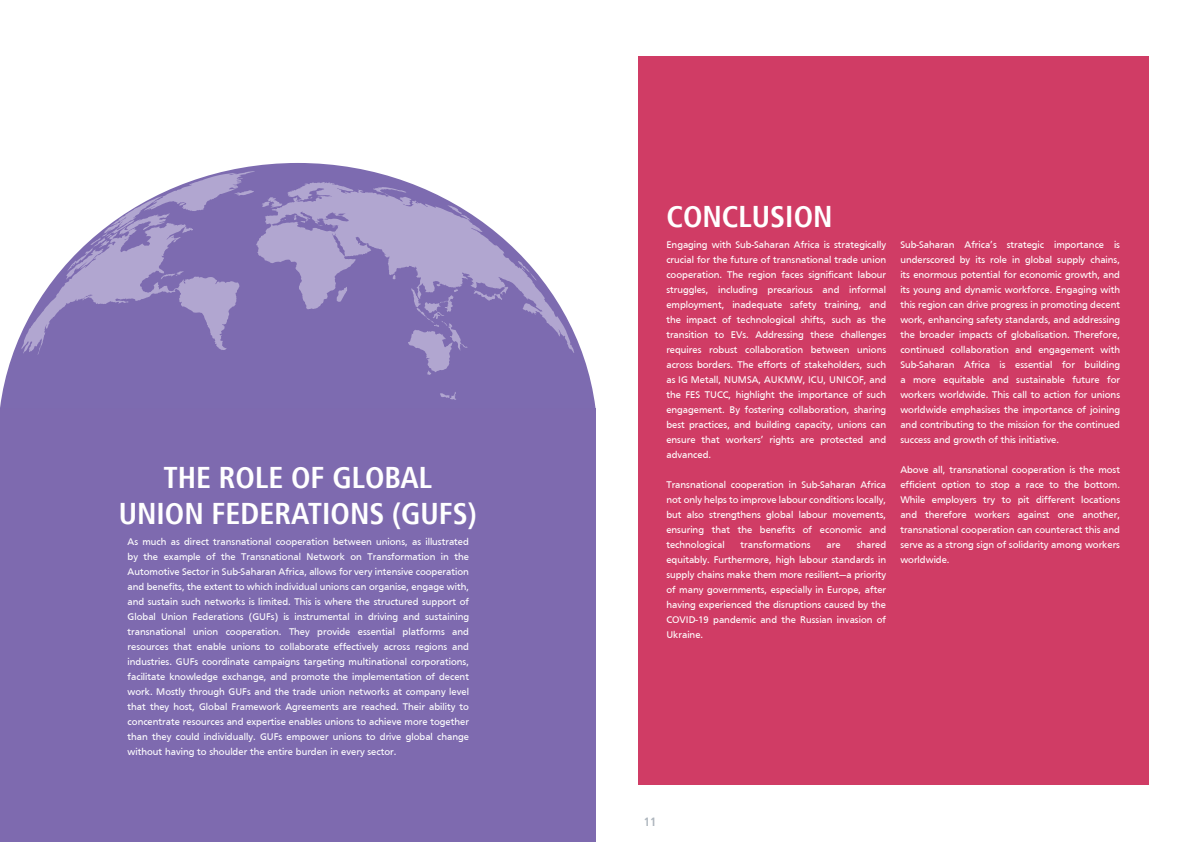
<style>
.page{position:relative;width:1191px;height:842px;background:#fff}
.page>*{position:absolute;margin:0;border:0;box-sizing:border-box;transform-origin:0 0}
.t1{font:700 condensed 30px/36px "Frutiger";color:#fff;text-align:center}
.t2{font:700 condensed 12px "Frutiger";color:#adb5bd}
.t3{font:10px/15px "Frutiger";color:#fff;text-align:justify}
</style>
<div class="page">
<div style="left:0;top:408px;width:595px;height:434px;background:#7e6aaf"></div>
<div style="left:638px;top:57px;width:510px;height:728px;background:#d03c65"></div>
<svg style="left:0;top:163px;width:595px;height:245px;fill:#7d6bb0"></svg>
<svg style="left:440px;top:392px;width:16px;height:8px"></svg>
<svg style="left:408px;top:353px;width:95px;height:22px"></svg>
<svg style="left:356px;top:182px;width:218px;height:171px"></svg>
<svg style="left:21px;top:171px;width:335px;height:184px"></svg>
<h1 class="t1" style="left:119px;top:459px;width:359px">THE ROLE OF GLOBAL<br>UNION FEDERATIONS (GUFS)</h1>
<p class="t3" style="left:128px;top:534px;width:343px">As much as direct transnational cooperation between unions, as illustrated by the example of the Transnational Network on Transformation in the Automotive Sector in Sub-Saharan Africa, allows for very intensive cooperation and benefits, the extent to which individual unions can organise, engage with, and sustain such networks is limited. This is where the structured support of Global Union Federations (GUFs) is instrumental in driving and sustaining transnational union cooperation. They provide essential platforms and resources that enable unions to collaborate effectively across regions and industries. GUFs coordinate campaigns targeting multinational corporations, facilitate knowledge exchange, and promote the implementation of decent work. Mostly through GUFs and the trade union networks at company level that they host, Global Framework Agreements are reached. Their ability to concentrate resources and expertise enables unions to achieve more together than they could individually. GUFs empower unions to drive global change without having to shoulder the entire burden in every sector.</p>
<h1 class="t1" style="left:666px;top:198px;width:168px">CONCLUSION</h1>
<p class="t3" style="left:666px;top:237px;width:221px">Engaging with Sub-Saharan Africa is strategically crucial for the future of transnational trade union cooperation. The region faces significant labour struggles, including precarious and informal employment, inadequate safety training, and the impact of technological shifts, such as the transition to EVs. Addressing these challenges requires robust collaboration between unions across borders. The efforts of stakeholders, such as IG Metall, NUMSA, AUKMW, ICU, UNICOF, and the FES TUCC, highlight the importance of such engagement. By fostering collaboration, sharing best practices, and building capacity, unions can ensure that workers’ rights are protected and advanced.</p>
<p class="t3" style="left:666px;top:477px;width:221px">Transnational cooperation in Sub-Saharan Africa not only helps to improve labour conditions locally, but also strengthens global labour movements, ensuring that the benefits of economic and technological</p>
<p class="t3" style="left:740px;top:537px;width:71px">transformations</p>
<p class="t3" style="left:826px;top:537px;width:16px">are</p>
<p class="t3" style="left:666px;top:537px;width:221px;text-indent:190px">shared equitably. Furthermore, high labour standards in supply chains make them more resilient—a priority of many governments, especially in Europe, after having experienced the disruptions caused by the COVID-19 pandemic and the Russian invasion of Ukraine.</p>
<p class="t3" style="left:900px;top:237px;width:221px">Sub-Saharan Africa’s strategic importance is underscored by its role in global supply chains, its enormous potential for economic growth, and its young and dynamic workforce. Engaging with this region can drive progress in promoting decent work, enhancing safety standards, and addressing the broader impacts of globalisation. Therefore, continued collaboration and engagement with Sub-Saharan Africa is essential for building a more equitable and sustainable future for workers worldwide. This call to action for unions worldwide emphasises the importance of joining and contributing to the mission for the continued success and growth of this initiative.</p>
<p class="t3" style="left:900px;top:462px;width:221px">Above all, transnational cooperation is the most efficient option to stop a race to the bottom.<br>While employers try to pit different locations and therefore workers against one another, transnational cooperation can counteract this and serve as a strong sign of solidarity among workers worldwide.</p>
<p class="t2" style="left:644px;top:814px;width:14px">11</p>
</div>
